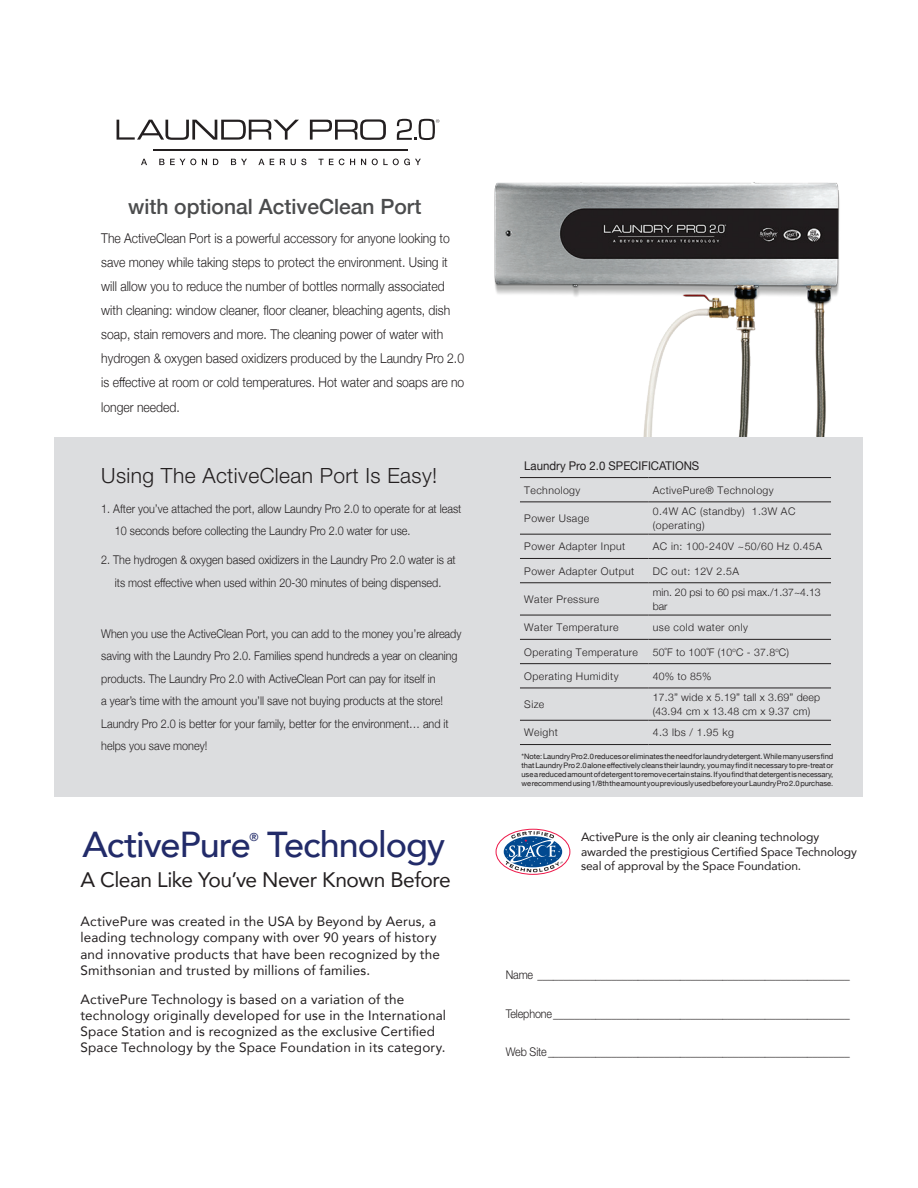
<style>
.page{position:relative;width:918px;height:1188px;background:#fff}
.page>*{position:absolute;margin:0;border:0;box-sizing:border-box;transform-origin:0 0}
.t1{font:500 36px "Avenir";letter-spacing:-.03em;color:#222b69}
.t2{font:21px "Avenir";letter-spacing:-.025em;color:#231f20}
.t3{font:300 21px "Helvetica Neue LT Std";letter-spacing:.02em;color:#231f20}
.t4{font:500 21px "Helvetica Neue";color:#4b4c4d}
.t5{font:300 13.5px/24px "Helvetica Neue";color:#231f20;scale:.9 1}
.t6{font:13.5px/16.2px "Avenir";letter-spacing:.01em;color:#231f20}
.t7{font:300 12px/22.5px "Helvetica Neue";color:#231f20;scale:.9 1}
.t8{font:300 12px "Helvetica Neue LT Std";letter-spacing:-.01em;color:#231f20;scale:.9 1}
.t9{font:12px/14.4px "Avenir";letter-spacing:-.01em;color:#231f20}
.t10{font:12px "Helvetica Neue";color:#231f20;scale:.95 1}
.t11{font:500 11.4px "Avenir";color:#222b69}
.t12{font:300 10.5px/13.5px "Helvetica Neue";letter-spacing:.04em;color:#231f20}
.t13{font:300 10.5px/13.5px "Helvetica Neue";letter-spacing:.02em;color:#231f20}
.t14{font:300 10.5px/13.5px "Helvetica Neue";color:#231f20}
.t15{font:7.5px/9px "Helvetica Neue";color:#231f20;text-align:justify}
</style>
<div class="page">
<img style="left:494px;top:182px;width:346px;height:255px">
<div style="left:54px;top:437px;width:809px;height:359px;background:#dcdddf"></div>
<hr style="left:520px;top:477px;width:129px;height:1px;background:#231f20">
<hr style="left:649px;top:477px;width:182px;height:1px;background:#231f20">
<hr style="left:520px;top:502px;width:129px;height:1px;background:#231f20">
<hr style="left:649px;top:502px;width:182px;height:1px;background:#231f20">
<hr style="left:520px;top:534px;width:129px;height:1px;background:#231f20">
<hr style="left:649px;top:534px;width:182px;height:1px;background:#231f20">
<hr style="left:520px;top:558px;width:129px;height:1px;background:#231f20">
<hr style="left:649px;top:558px;width:182px;height:1px;background:#231f20">
<hr style="left:520px;top:583px;width:129px;height:1px;background:#231f20">
<hr style="left:649px;top:583px;width:182px;height:1px;background:#231f20">
<hr style="left:520px;top:615px;width:129px;height:1px;background:#231f20">
<hr style="left:649px;top:615px;width:182px;height:1px;background:#231f20">
<hr style="left:520px;top:639px;width:129px;height:1px;background:#231f20">
<hr style="left:649px;top:639px;width:182px;height:1px;background:#231f20">
<hr style="left:520px;top:663px;width:129px;height:1px;background:#231f20">
<hr style="left:649px;top:663px;width:182px;height:1px;background:#231f20">
<hr style="left:520px;top:688px;width:129px;height:1px;background:#231f20">
<hr style="left:649px;top:688px;width:182px;height:1px;background:#231f20">
<hr style="left:520px;top:720px;width:129px;height:1px;background:#231f20">
<hr style="left:649px;top:720px;width:182px;height:1px;background:#231f20">
<hr style="left:520px;top:744px;width:129px;height:1px;background:#231f20">
<hr style="left:649px;top:744px;width:182px;height:1px;background:#231f20">
<hr style="left:154px;top:149px;width:254px;height:1px;background:#231f20">
<svg style="left:117px;top:120px;width:182px;height:20px"></svg>
<svg style="left:310px;top:119px;width:76px;height:21px"></svg>
<svg style="left:397px;top:119px;width:42px;height:21px"></svg>
<svg style="left:141px;top:159px;width:6px;height:6px"></svg>
<svg style="left:159px;top:159px;width:37px;height:6px"></svg>
<svg style="left:202px;top:159px;width:5px;height:6px"></svg>
<svg style="left:213px;top:159px;width:5px;height:6px"></svg>
<svg style="left:231px;top:159px;width:16px;height:6px"></svg>
<svg style="left:258px;top:159px;width:16px;height:6px"></svg>
<svg style="left:280px;top:159px;width:5px;height:6px"></svg>
<svg style="left:291px;top:159px;width:15px;height:6px"></svg>
<svg style="left:318px;top:159px;width:26px;height:6px"></svg>
<svg style="left:350px;top:159px;width:5px;height:6px"></svg>
<svg style="left:361px;top:159px;width:5px;height:6px"></svg>
<svg style="left:372px;top:159px;width:49px;height:6px"></svg>
<svg style="left:496px;top:829px;width:74px;height:45px"></svg>
<div style="left:496px;top:829px;width:74px;height:46px;border:1px solid #ed1748;border-radius:50%"></div>
<svg style="left:505px;top:831px;width:58px;height:41px"></svg>
<h2 class="t4" style="left:128px;top:189px;width:295px">with optional ActiveClean Port</h2>
<p class="t5" style="left:101px;top:226px;width:405px">The ActiveClean Port is a powerful accessory for anyone looking to save money while taking steps to protect the environment. Using it will allow you to reduce the number of bottles normally associated with cleaning: window cleaner, floor cleaner, bleaching agents, dish soap, stain removers and more. The cleaning power of water with hydrogen &amp; oxygen based oxidizers produced by the Laundry Pro 2.0 is effective at room or cold temperatures. Hot water and soaps are no longer needed.</p>
<h2 class="t3" style="left:101px;top:463px;width:337px">Using The ActiveClean Port Is Easy!</h2>
<p class="t7" style="left:115px;top:496px;width:387px;text-indent:-14px">1. After you’ve attached the port, allow Laundry Pro 2.0 to operate for at least<br>10 seconds before collecting the Laundry Pro 2.0 water for use.</p>
<p class="t7" style="left:101px;top:548px;width:395px;text-align:center">2. The hydrogen &amp; oxygen based oxidizers in the Laundry Pro 2.0 water is at its most effective when used within 20-30 minutes of being dispensed.</p>
<p class="t7" style="left:101px;top:622px;width:402px">When you use the ActiveClean Port, you can add to the money you’re already saving with the Laundry Pro 2.0. Families spend hundreds a year on cleaning products. The Laundry Pro 2.0 with ActiveClean Port can pay for itself in<br>a year’s time with the amount you’ll save not buying products at the store!<br>Laundry Pro 2.0 is better for your family, better for the environment… and it helps you save money!</p>
<h1 class="t1" style="left:83px;top:813px;width:170px">ActivePure</h1>
<p class="t11" style="left:249px;top:827px;width:11px">®</p>
<h1 class="t1" style="left:267px;top:813px;width:179px">Technology</h1>
<h2 class="t2" style="left:80px;top:863px;width:372px">A Clean Like You’ve Never Known Before</h2>
<p class="t6" style="left:80px;top:913px;width:361px">ActivePure was created in the USA by Beyond by Aerus, a leading technology company with over 90 years of history and innovative products that have been recognized by the Smithsonian and trusted by millions of families.</p>
<p class="t6" style="left:80px;top:991px;width:367px">ActivePure Technology is based on a variation of the technology originally developed for use in the International Space Station and is recognized as the exclusive Certified Space Technology by the Space Foundation in its category.</p>
<p class="t10" style="left:524px;top:457px;width:186px">Laundry Pro 2.0 SPECIFICATIONS</p>
<p class="t12" style="left:524px;top:482px;width:58px">Technology</p>
<p class="t12" style="left:653px;top:482px;width:122px">ActivePure® Technology</p>
<p class="t12" style="left:524px;top:511px;width:67px">Power Usage</p>
<p class="t12" style="left:653px;top:504px;width:144px">0.4W AC (standby) 1.3W AC (operating)</p>
<p class="t12" style="left:524px;top:539px;width:103px">Power Adapter Input</p>
<p class="t12" style="left:653px;top:539px;width:171px">AC in: 100-240V ~50/60 Hz 0.45A</p>
<p class="t12" style="left:524px;top:563px;width:112px">Power Adapter Output</p>
<p class="t12" style="left:653px;top:563px;width:88px">DC out: 12V 2.5A</p>
<p class="t12" style="left:524px;top:592px;width:77px">Water Pressure</p>
<p class="t14" style="left:653px;top:585px;width:169px">min. 20 psi to 60 psi max./1.37~4.13 bar</p>
<p class="t12" style="left:524px;top:620px;width:96px">Water Temperature</p>
<p class="t12" style="left:653px;top:620px;width:97px">use cold water only</p>
<p class="t12" style="left:524px;top:644px;width:115px">Operating Temperature</p>
<p class="t13" style="left:653px;top:644px;width:138px">50˚F to 100˚F (10<sup>o</sup>C - 37.8<sup>o</sup>C)</p>
<p class="t12" style="left:524px;top:669px;width:96px">Operating Humidity</p>
<p class="t12" style="left:653px;top:669px;width:60px">40% to 85%</p>
<p class="t12" style="left:524px;top:697px;width:22px">Size</p>
<p class="t13" style="left:653px;top:690px;width:169px">17.3” wide x 5.19” tall x 3.69” deep (43.94 cm x 13.48 cm x 9.37 cm)</p>
<p class="t12" style="left:524px;top:725px;width:35px">Weight</p>
<p class="t12" style="left:653px;top:725px;width:83px">4.3 lbs / 1.95 kg</p>
<p class="t15" style="left:521px;top:752px;width:313px">*Note: Laundry Pro 2.0 reduces or eliminates the need for laundry detergent. While many users find that Laundry Pro 2.0 alone effectively cleans their laundry, you may find it necessary to pre-treat or use a reduced amount of detergent to remove certain stains. If you find that detergent is necessary, we recommend using 1/8th the amount you previously used before your Laundry Pro 2.0 purchase.</p>
<p class="t9" style="left:581px;top:829px;width:278px">ActivePure is the only air cleaning technology awarded the prestigious Certified Space Technology seal of approval by the Space Foundation.</p>
<p class="t8" style="left:506px;top:968px;width:384px">Name ___________________________________________________________</p>
<p class="t8" style="left:506px;top:1006px;width:384px">Telephone________________________________________________________</p>
<p class="t8" style="left:506px;top:1044px;width:384px">Web Site_________________________________________________________</p>
</div>
